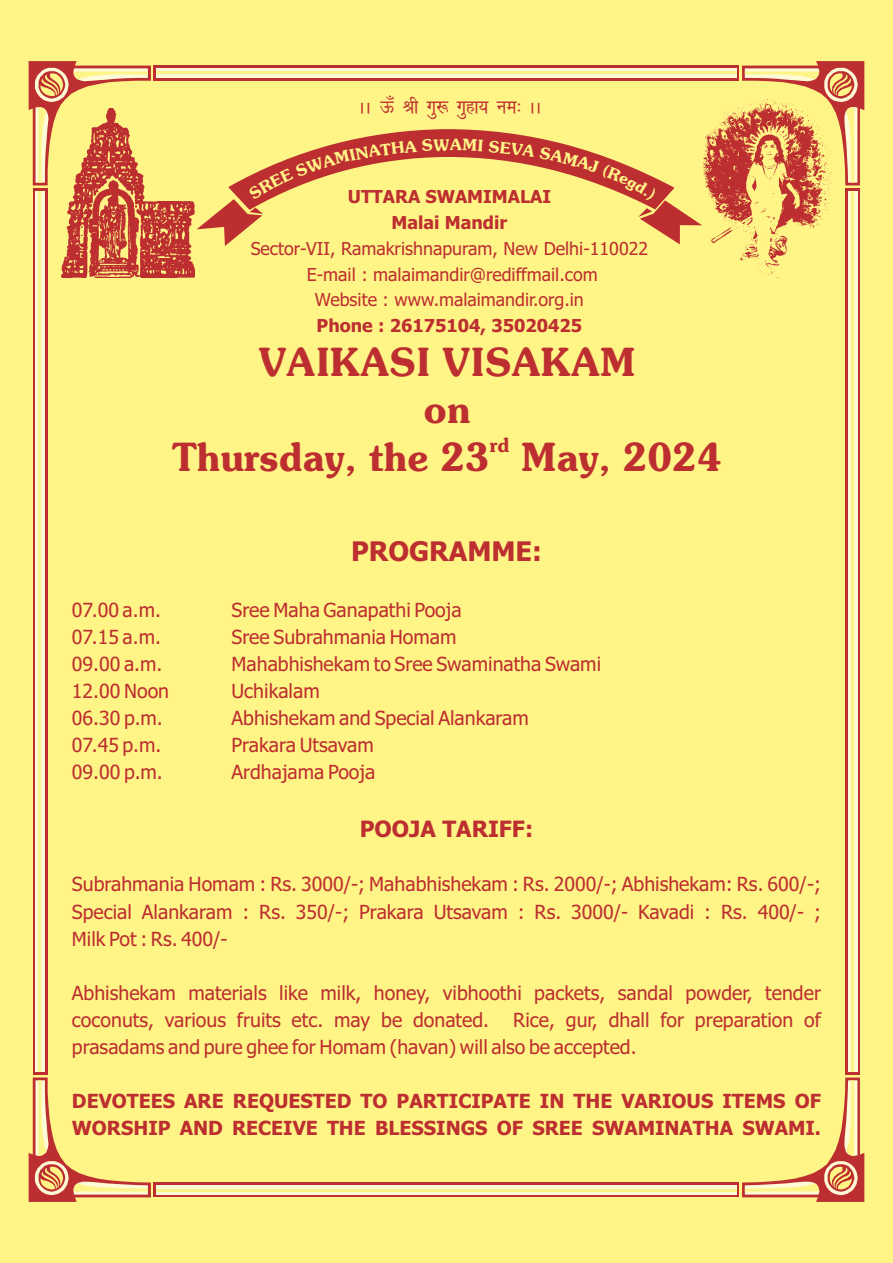
<style>
.page{position:relative;width:893px;height:1263px;background:#fff587}
.page>*{position:absolute;margin:0;border:0;box-sizing:border-box;transform-origin:0 0}
.t1{font:39.15px/47.7px "Souvienne Bold SWFTE";color:#bd2e30;text-align:center}
.t2{font:700 27px "Tahoma";color:#bd2e30}
.t3{font:700 23.1px "Kruti Dev 020";color:#bd2e30}
.t4{font:700 22.5px "Tahoma";color:#bd2e30}
.t5{font:19.5px/27px "Tahoma";color:#bd2e30;text-align:justify}
.t6{font:700 19.5px/27px "Tahoma";color:#bd2e30}
.t7{font:19.5px "Souvienne Bold SWFTE";color:#bd2e30}
.t8{font:17.85px/25.8px "Tahoma";color:#bd2e30;text-align:center}
.t9{font:700 17.85px/25.8px "Tahoma";color:#bd2e30;text-align:center}
</style>
<div class="page">
<div style="left:153px;top:66px;width:586px;height:15px;background:#bd2e30"></div>
<svg style="left:33px;top:188px;width:15px;height:887px;background:#c74f4b"></svg>
<svg style="left:845px;top:188px;width:15px;height:887px;background:#c74f4b"></svg>
<svg style="left:153px;top:1182px;width:586px;height:15px;background:#c74f4b"></svg>
<div style="left:156px;top:68px;width:581px;height:10px;background:#fffad6"></div>
<svg style="left:36px;top:191px;width:9px;height:881px;background:#fff9ca"></svg>
<div style="left:848px;top:191px;width:9px;height:881px;background:#fffad6"></div>
<svg style="left:156px;top:1185px;width:581px;height:9px;background:#fff9ca"></svg>
<hr style="left:156px;top:71px;width:581px;height:3px;background:#fff587">
<svg style="left:29px;top:61px;width:122px;height:124px"></svg>
<hr style="left:39px;top:191px;width:2px;height:881px;background:#fff587">
<svg style="left:742px;top:61px;width:122px;height:124px"></svg>
<hr style="left:851px;top:191px;width:3px;height:881px;background:#fff587">
<hr style="left:156px;top:1189px;width:581px;height:2px;background:#fff587">
<svg style="left:29px;top:1077px;width:122px;height:125px"></svg>
<svg style="left:742px;top:1077px;width:122px;height:125px"></svg>
<img style="left:61px;top:109px;width:134px;height:168px">
<img style="left:704px;top:100px;width:128px;height:176px">
<svg style="left:197px;top:129px;width:505px;height:117px"></svg>
<p class="t3" style="left:359px;top:95px;width:185px">AA Å¡ Jh xq: xqgk; ue% AA</p>
<p class="t9" style="left:348px;top:185px;width:205px">UTTARA SWAMIMALAI<br>Malai Mandir</p>
<p class="t8" style="left:251px;top:237px;width:399px">Sector-VII, Ramakrishnapuram, New Delhi-110022<br>E-mail : malaimandir@rediffmail.com<br>Website : www.malaimandir.org.in</p>
<p class="t9" style="left:317px;top:314px;width:267px">Phone : 26175104, 35020425</p>
<h1 class="t1" style="left:259px;top:342px;width:378px">VAIKASI VISAKAM on</h1>
<p class="t7" style="left:490px;top:437px;width:21px">rd</p>
<h1 class="t1" style="left:173px;top:437px;width:551px">Thursday, the 23 May, 2024</h1>
<h2 class="t2" style="left:351px;top:540px;width:192px">PROGRAMME:</h2>
<p class="t5" style="left:72px;top:598px;width:91px">07.00 a.m.</p>
<p class="t5" style="left:232px;top:598px;width:232px">Sree Maha Ganapathi Pooja</p>
<p class="t5" style="left:72px;top:625px;width:91px">07.15 a.m.</p>
<p class="t5" style="left:232px;top:625px;width:226px">Sree Subrahmania Homam</p>
<p class="t5" style="left:72px;top:652px;width:92px">09.00 a.m.</p>
<p class="t5" style="left:232px;top:652px;width:371px">Mahabhishekam to Sree Swaminatha Swami</p>
<p class="t5" style="left:72px;top:679px;width:99px">12.00 Noon</p>
<p class="t5" style="left:232px;top:679px;width:90px">Uchikalam</p>
<p class="t5" style="left:72px;top:706px;width:92px">06.30 p.m.</p>
<p class="t5" style="left:232px;top:706px;width:299px">Abhishekam and Special Alankaram</p>
<p class="t5" style="left:72px;top:733px;width:91px">07.45 p.m.</p>
<p class="t5" style="left:232px;top:733px;width:144px">Prakara Utsavam</p>
<p class="t5" style="left:72px;top:760px;width:92px">09.00 p.m.</p>
<p class="t5" style="left:232px;top:760px;width:145px">Ardhajama Pooja</p>
<p class="t4" style="left:360px;top:819px;width:175px">POOJA TARIFF:</p>
<p class="t5" style="left:72px;top:872px;width:751px">Subrahmania Homam : Rs. 3000/-; Mahabhishekam : Rs. 2000/-; Abhishekam: Rs. 600/-; Special Alankaram : Rs. 350/-; Prakara Utsavam : Rs. 3000/- Kavadi : Rs. 400/- ; Milk Pot : Rs. 400/-</p>
<p class="t5" style="left:72px;top:981px;width:751px">Abhishekam materials like milk, honey, vibhoothi packets, sandal powder, tender coconuts, various fruits etc. may be donated. Rice, gur, dhall for preparation of prasadams and pure ghee for Homam (havan) will also be accepted.</p>
<p class="t6" style="left:72px;top:1089px;width:751px">DEVOTEES ARE REQUESTED TO PARTICIPATE IN THE VARIOUS ITEMS OF<br>WORSHIP AND RECEIVE THE BLESSINGS OF SREE SWAMINATHA SWAMI.</p>
</div>
